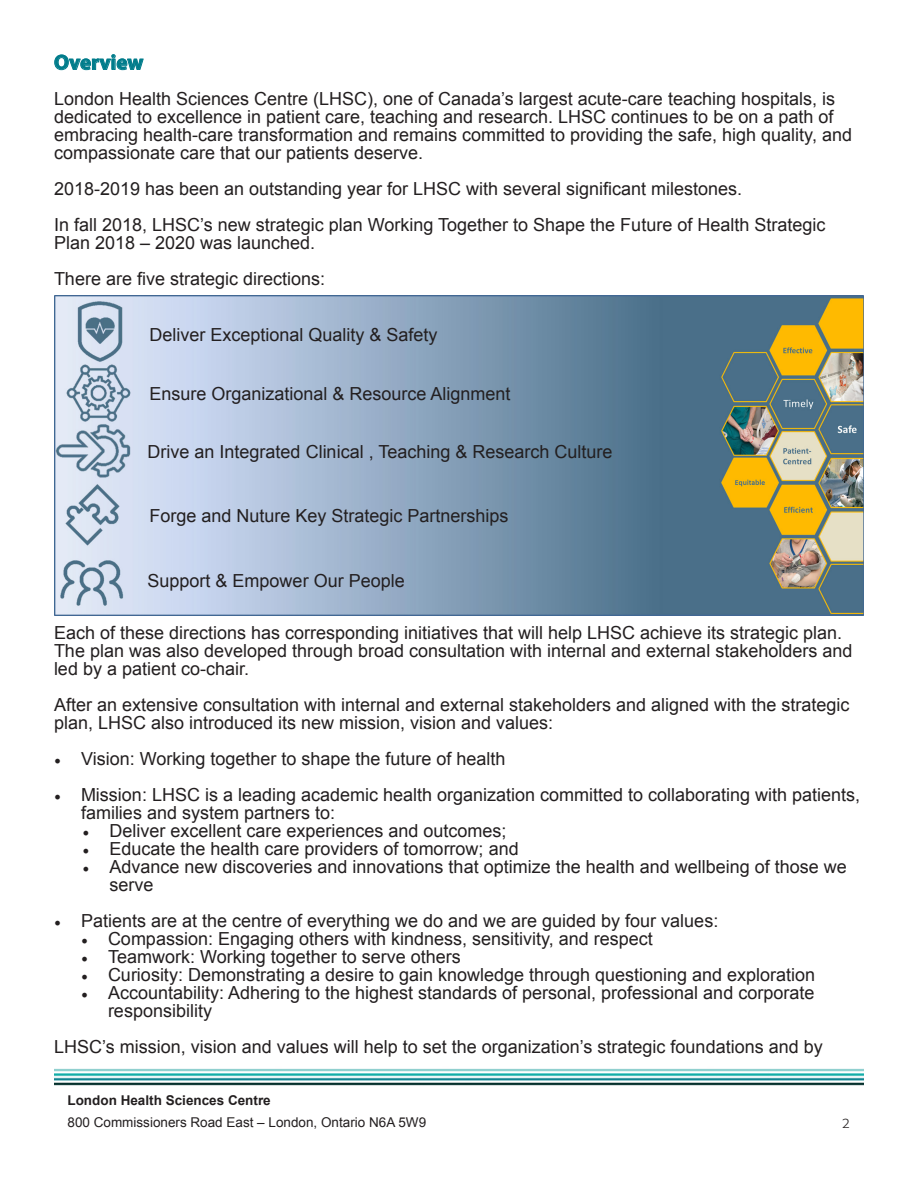
<style>
.page{position:relative;width:918px;height:1188px;background:#fff}
.page>*{position:absolute;margin:0;border:0;box-sizing:border-box;transform-origin:0 0}
.t1{font:700 21px "Myriad Pro";color:#007c8b}
.t2{font:18px/18px "Arial";color:#231f20}
.t3{font:13.5px "Arial";color:#231f20}
.t4{font:700 13.5px "Arial";color:#231f20}
.t5{font:300 13.5px "Formata";color:#231f20}
.s1{font-family:"Minion Pro"}
</style>
<div class="page">
<img style="left:54px;top:1068px;width:810px;height:18px">
<svg style="left:54px;top:54px;width:90px;height:16px"></svg>
<img style="left:54px;top:295px;width:810px;height:320px">
<p class="t1" style="left:54px;top:49px;width:91px">Overview</p>
<p class="t2" style="left:54px;top:90px;width:800px">London Health Sciences Centre (LHSC), one of Canada’s largest acute-care teaching hospitals, is dedicated to excellence in patient care, teaching and research. LHSC continues to be on a path of embracing health-care transformation and remains committed to providing the safe, high quality, and compassionate care that our patients deserve.</p>
<p class="t2" style="left:54px;top:180px;width:690px">2018-2019 has been an outstanding year for LHSC with several significant milestones.</p>
<p class="t2" style="left:54px;top:216px;width:773px">In fall 2018, LHSC’s new strategic plan Working Together to Shape the Future of Health Strategic<br>Plan 2018 – 2020 was launched.</p>
<p class="t2" style="left:54px;top:270px;width:273px">There are five strategic directions:</p>
<p class="t2" style="left:149px;top:325px;width:290px">Deliver Exceptional Quality &amp; Safety</p>
<p class="t2" style="left:149px;top:385px;width:363px">Ensure Organizational &amp; Resource Alignment</p>
<p class="t2" style="left:148px;top:443px;width:466px">Drive an Integrated Clinical , Teaching &amp; Research Culture</p>
<p class="t2" style="left:149px;top:507px;width:361px">Forge and Nuture Key Strategic Partnerships</p>
<p class="t2" style="left:148px;top:572px;width:259px">Support &amp; Empower Our People</p>
<p class="t2" style="left:54px;top:623px;width:800px">Each of these directions has corresponding initiatives that will help LHSC achieve its strategic plan.<br>The plan was also developed through broad consultation with internal and external stakeholders and led by a patient co-chair.</p>
<p class="t2" style="left:54px;top:695px;width:797px">After an extensive consultation with internal and external stakeholders and aligned with the strategic plan, LHSC also introduced its new mission, vision and values:</p>
<p class="t2" style="left:54px;top:749px;width:453px"><span class="s1">•</span> Vision: Working together to shape the future of health</p>
<p class="t2" style="left:81px;top:785px;width:781px;text-indent:-27px"><span class="s1">•</span> Mission: LHSC is a leading academic health organization committed to collaborating with patients, families and system partners to:</p>
<p class="t2" style="left:82px;top:821px;width:426px"><span class="s1">•</span> Deliver excellent care experiences and outcomes;</p>
<p class="t2" style="left:82px;top:839px;width:438px"><span class="s1">•</span> Educate the health care providers of tomorrow; and</p>
<p class="t2" style="left:110px;top:857px;width:739px;text-indent:-27px"><span class="s1">•</span> Advance new discoveries and innovations that optimize the health and wellbeing of those we serve</p>
<p class="t2" style="left:54px;top:911px;width:666px"><span class="s1">•</span> Patients are at the centre of everything we do and we are guided by four values:</p>
<p class="t2" style="left:81px;top:929px;width:573px"><span class="s1">•</span> Compassion: Engaging others with kindness, sensitivity, and respect</p>
<p class="t2" style="left:81px;top:947px;width:381px"><span class="s1">•</span> Teamwork: Working together to serve others</p>
<p class="t2" style="left:81px;top:965px;width:736px"><span class="s1">•</span> Curiosity: Demonstrating a desire to gain knowledge through questioning and exploration</p>
<p class="t2" style="left:108px;top:983px;width:708px;text-indent:-27px"><span class="s1">•</span> Accountability: Adhering to the highest standards of personal, professional and corporate responsibility</p>
<p class="t2" style="left:54px;top:1037px;width:770px">LHSC’s mission, vision and values will help to set the organization’s strategic foundations and by</p>
<p class="t4" style="left:68px;top:1092px;width:205px">London Health Sciences Centre</p>
<p class="t3" style="left:68px;top:1113px;width:360px">800 Commissioners Road East – London, Ontario N6A 5W9</p>
<p class="t5" style="left:842px;top:1115px;width:9px">2</p>
</div>
